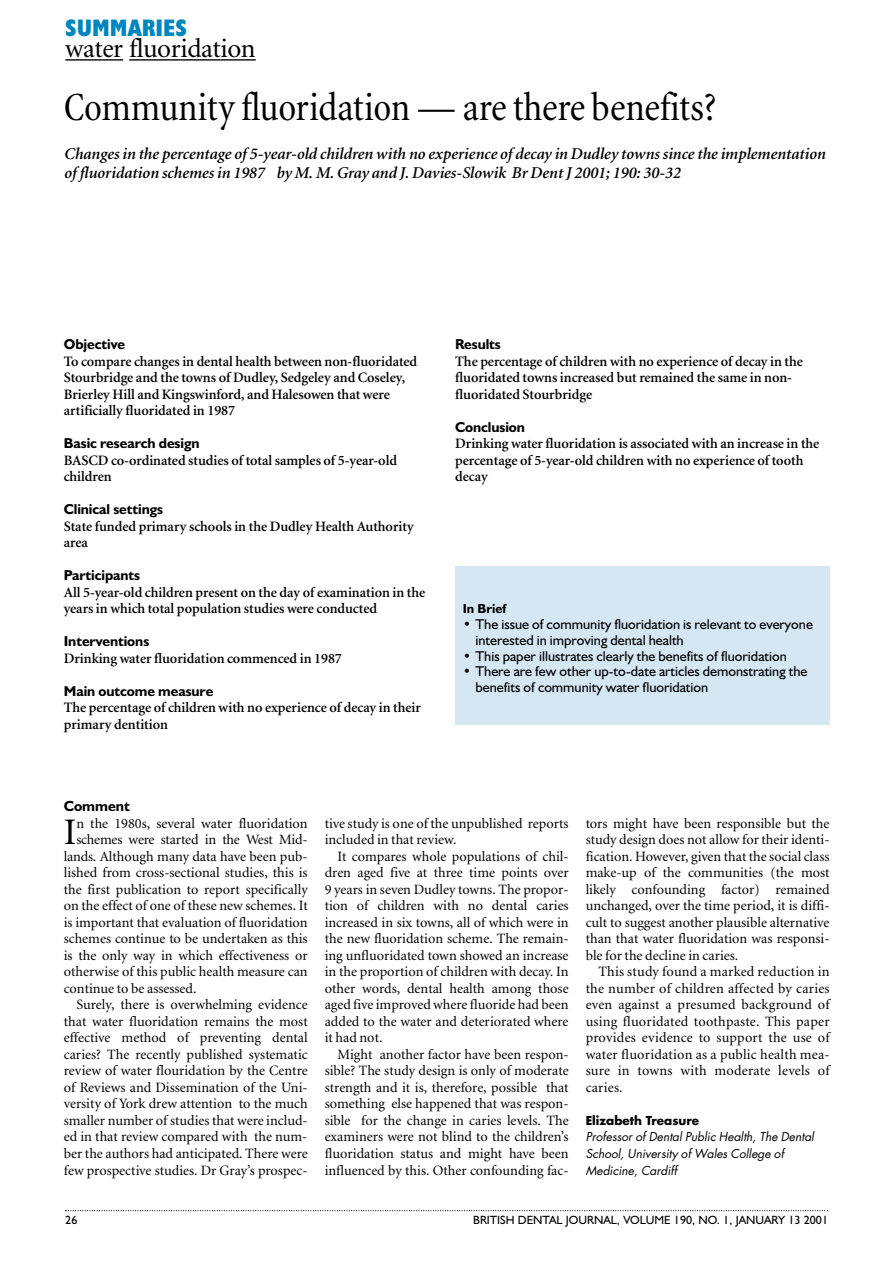
<style>
.page{position:relative;width:893px;height:1262px;background:#fff}
.page>*{position:absolute;margin:0;border:0;box-sizing:border-box;transform-origin:0 0}
.t1{font:condensed 40.5px "Minion";letter-spacing:-.01em;color:#000}
.t2{font:37.5px "Minion";color:#000}
.t3{font:27px "Minion";letter-spacing:-.015em;color:#000}
.t4{font:700 condensed 24px "Humanist 521 BT Xtra";color:#0086bd}
.t5{font:italic 600 16.5px/19.5px "Minion";letter-spacing:-.005em;color:#000}
.t6{font:700 14.7px "Humanist 521 BT";color:#000}
.t7{font:600 14.4px/16.5px "Minion";letter-spacing:-.005em;color:#000}
.t8{font:700 14.4px "Humanist 521 BT";letter-spacing:-.005em;color:#000}
.t9{font:14.25px/16.5px "Minion";color:#000;text-align:justify}
.t10{font:14.25px/15.8px "Humanist 521 BT";color:#000}
.t11{font:700 13.2px "Humanist 521 BT";color:#000}
.t12{font:italic 12px/16.5px "Futura";color:#000}
.t13{font:12px "Humanist 521 BT";color:#000}
.t14{font:700 12px "Futura";color:#000}
</style>
<div class="page">
<svg style="left:65px;top:1210px;width:763px;height:1px"></svg>
<hr style="left:65px;top:59px;width:37px;height:2px;background:#000">
<svg style="left:102px;top:59px;width:21px;height:2px"></svg>
<svg style="left:129px;top:59px;width:14px;height:2px"></svg>
<hr style="left:143px;top:59px;width:28px;height:2px;background:#000">
<svg style="left:171px;top:59px;width:9px;height:2px"></svg>
<hr style="left:180px;top:59px;width:41px;height:2px;background:#000">
<hr style="left:221px;top:59px;width:20px;height:2px;background:#000">
<svg style="left:241px;top:59px;width:15px;height:2px"></svg>
<div style="left:455px;top:566px;width:374px;height:159px;background:#d4e7f2"></div>
<h3 class="t4" style="left:65px;top:20px;width:123px">SUMMARIES</h3>
<h3 class="t3" style="left:65px;top:38px;width:192px">water fluoridation</h3>
<h1 class="t1" style="left:64px;top:91px;width:654px">Community fluoridation — are there benefits?</h1>
<p class="t5" style="left:64px;top:145px;width:763px">Changes in the percentage of 5-year-old children with no experience of decay in Dudley towns since the implementation of fluoridation schemes in 1987 by M. M. Gray and J. Davies-Slowik Br Dent J 2001; 190: 30-32</p>
<p class="t8" style="left:64px;top:339px;width:63px">Objective</p>
<p class="t7" style="left:64px;top:354px;width:355px">To compare changes in dental health between non-fluoridated Stourbridge and the towns of Dudley, Sedgeley and Coseley, Brierley Hill and Kingswinford, and Halesowen that were artificially fluoridated in 1987</p>
<p class="t8" style="left:64px;top:438px;width:137px">Basic research design</p>
<p class="t7" style="left:64px;top:453px;width:335px">BASCD co-ordinated studies of total samples of 5-year-old children</p>
<p class="t8" style="left:64px;top:504px;width:101px">Clinical settings</p>
<p class="t7" style="left:64px;top:519px;width:351px">State funded primary schools in the Dudley Health Authority area</p>
<p class="t8" style="left:64px;top:570px;width:78px">Participants</p>
<p class="t7" style="left:64px;top:585px;width:363px">All 5-year-old children present on the day of examination in the years in which total population studies were conducted</p>
<p class="t8" style="left:64px;top:636px;width:87px">Interventions</p>
<p class="t7" style="left:64px;top:651px;width:279px">Drinking water fluoridation commenced in 1987</p>
<p class="t8" style="left:64px;top:686px;width:151px">Main outcome measure</p>
<p class="t7" style="left:64px;top:700px;width:358px">The percentage of children with no experience of decay in their primary dentition</p>
<p class="t8" style="left:455px;top:339px;width:47px">Results</p>
<p class="t7" style="left:455px;top:354px;width:349px">The percentage of children with no experience of decay in the fluoridated towns increased but remained the same in non&shy;fluoridated Stourbridge</p>
<p class="t8" style="left:455px;top:422px;width:71px">Conclusion</p>
<p class="t7" style="left:455px;top:436px;width:365px">Drinking water fluoridation is associated with an increase in the percentage of 5-year-old children with no experience of tooth decay</p>
<p class="t11" style="left:462px;top:604px;width:45px">In Brief</p>
<p class="t10" style="left:475px;top:618px;width:339px;text-indent:-13px">• The issue of community fluoridation is relevant to everyone interested in improving dental health</p>
<p class="t10" style="left:462px;top:649px;width:325px">• This paper illustrates clearly the benefits of fluoridation</p>
<p class="t10" style="left:475px;top:665px;width:333px;text-indent:-13px">• There are few other up-to-date articles demonstrating the benefits of community water fluoridation</p>
<p class="t6" style="left:64px;top:801px;width:68px">Comment</p>
<h2 class="t2" style="left:64px;top:817px;width:14px">I</h2>
<p class="t9" style="left:76px;top:816px;width:233px">n the 1980s, several water fluoridation</p>
<p class="t9" style="left:76px;top:832px;width:233px">schemes were started in the West Mid-</p>
<p class="t9" style="left:64px;top:849px;width:245px">lands. Although many data have been pub-</p>
<p class="t9" style="left:64px;top:865px;width:245px">lished from cross-sectional studies, this is</p>
<p class="t9" style="left:64px;top:882px;width:245px">the first publication to report specifically</p>
<p class="t9" style="left:64px;top:898px;width:245px">on the effect of one of these new schemes. It</p>
<p class="t9" style="left:64px;top:915px;width:245px">is important that evaluation of fluoridation</p>
<p class="t9" style="left:64px;top:931px;width:245px">schemes continue to be undertaken as this</p>
<p class="t9" style="left:64px;top:948px;width:245px">is the only way in which effectiveness or</p>
<p class="t9" style="left:64px;top:964px;width:245px">otherwise of this public health measure can</p>
<p class="t9" style="left:64px;top:981px;width:134px">continue to be assessed.</p>
<p class="t9" style="left:77px;top:997px;width:232px">Surely, there is overwhelming evidence</p>
<p class="t9" style="left:64px;top:1014px;width:245px">that water fluoridation remains the most</p>
<p class="t9" style="left:64px;top:1030px;width:245px">effective method of preventing dental</p>
<p class="t9" style="left:64px;top:1047px;width:245px">caries? The recently published systematic</p>
<p class="t9" style="left:64px;top:1063px;width:245px">review of water flouridation by the Centre</p>
<p class="t9" style="left:64px;top:1080px;width:245px">of Reviews and Dissemination of the Uni-</p>
<p class="t9" style="left:64px;top:1096px;width:245px">versity of York drew attention to the much</p>
<p class="t9" style="left:64px;top:1113px;width:245px">smaller number of studies that were includ-</p>
<p class="t9" style="left:64px;top:1129px;width:245px">ed in that review compared with the num-</p>
<p class="t9" style="left:64px;top:1146px;width:245px">ber the authors had anticipated. There were</p>
<p class="t9" style="left:64px;top:1162px;width:245px">few prospective studies. Dr Gray’s prospec-</p>
<p class="t9" style="left:325px;top:816px;width:245px">tive study is one of the unpublished reports included in that review.</p>
<p class="t9" style="left:325px;top:849px;width:245px;text-indent:13px">It compares whole populations of chil&shy;dren aged five at three time points over 9 years in seven Dudley towns. The propor&shy;tion of children with no dental caries increased in six towns, all of which were in the new fluoridation scheme. The remain&shy;ing unfluoridated town showed an increase in the proportion of children with decay. In other words, dental health among those aged five improved where fluoride had been added to the water and deteriorated where it had not.</p>
<p class="t9" style="left:325px;top:1047px;width:245px;text-indent:13px">Might another factor have been respon&shy;sible? The study design is only of moderate strength and it is, therefore, possible that something else happened that was respon&shy;sible for the change in caries levels. The examiners were not blind to the children’s fluoridation status and might have been influenced by this. Other confounding fac-</p>
<p class="t9" style="left:585px;top:816px;width:245px">tors might have been responsible but the study design does not allow for their identi&shy;fication. However, given that the social class make-up of the communities (the most likely confounding factor) remained unchanged, over the time period, it is diffi&shy;cult to suggest another plausible alternative than that water fluoridation was responsi&shy;ble for the decline in caries.</p>
<p class="t9" style="left:585px;top:964px;width:245px;text-indent:13px">This study found a marked reduction in the number of children affected by caries even against a presumed background of using fluoridated toothpaste. This paper provides evidence to support the use of water fluoridation as a public health mea&shy;sure in towns with moderate levels of caries.</p>
<p class="t14" style="left:585px;top:1115px;width:115px">Elizabeth Treasure</p>
<p class="t12" style="left:585px;top:1129px;width:230px">Professor of Dental Public Health, The Dental<br>School, University of Wales College of<br>Medicine, Cardiff</p>
<p class="t13" style="left:65px;top:1215px;width:14px">26</p>
<p class="t13" style="left:473px;top:1215px;width:356px">BRITISH DENTAL JOURNAL, VOLUME 190, NO. 1, JANUARY 13 2001</p>
</div>
